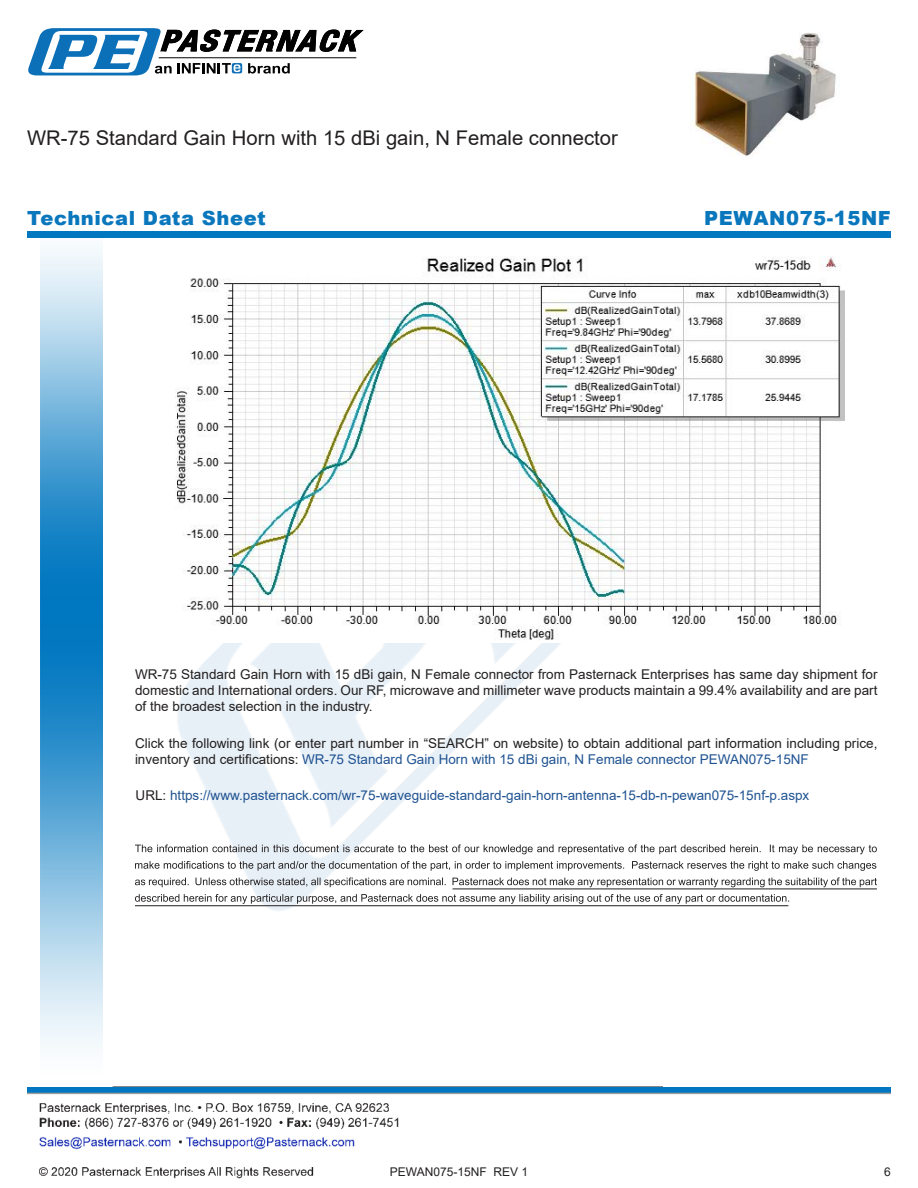
<style>
.page{position:relative;width:918px;height:1188px;background:#fff}
.page>*{position:absolute;margin:0;border:0;box-sizing:border-box;transform-origin:0 0}
.t1{font:20.25px "Arial";color:#221f1f}
.t2{font:900 19.5px "Arial";letter-spacing:.03em;color:#0a77bd}
.t3{font:13.5px/16.2px "Arial";color:#221f1f;text-align:justify}
.t4{font:13.5px "Arial";color:#1f5392}
.t5{font:12px "Arial";color:#221f1f}
.s1{color:#1f5392}
.s2{color:#221f1f}
</style>
<div class="page">
<img style="left:39px;top:1087px;width:623px;height:92px">
<img style="left:102px;top:248px;width:719px;height:722px">
<img style="left:27px;top:1088px;width:864px;height:9px">
<img style="left:40px;top:237px;width:62px;height:811px">
<div style="left:27px;top:231px;width:864px;height:6px;background:#0177c0"></div>
<svg style="left:28px;top:28px;width:336px;height:47px"></svg>
<img style="left:694px;top:33px;width:142px;height:123px">
<img style="left:168px;top:257px;width:676px;height:385px">
<svg style="left:135px;top:844px;width:742px;height:10px"></svg>
<svg style="left:135px;top:861px;width:741px;height:10px"></svg>
<svg style="left:135px;top:877px;width:742px;height:10px"></svg>
<svg style="left:135px;top:894px;width:654px;height:10px"></svg>
<hr style="left:453px;top:889px;width:424px;height:1px;background:#221f1f">
<hr style="left:135px;top:905px;width:653px;height:1px;background:#221f1f">
<h1 class="t1" style="left:27px;top:130px;width:592px">WR-75 Standard Gain Horn with 15 dBi gain, N Female connector</h1>
<h2 class="t2" style="left:27px;top:207px;width:240px">Technical Data Sheet</h2>
<h2 class="t2" style="left:704px;top:207px;width:188px">PEWAN075-15NF</h2>
<p class="t3" style="left:135px;top:667px;width:744px">WR-75 Standard Gain Horn with 15 dBi gain, N Female connector from Pasternack Enterprises has same day shipment for domestic and International orders. Our RF, microwave and millimeter wave products maintain a 99.4% availability and are part of the broadest selection in the industry.</p>
<p class="t3" style="left:135px;top:736px;width:744px">Click the following link (or enter part number in “SEARCH” on website) to obtain additional part information including price, inventory and certi昀椀cations: <span class="s1">WR-75 Standard Gain Horn with 15 dBi gain, N Female connector PEWAN075-15NF</span></p>
<p class="t4" style="left:136px;top:791px;width:675px"><span class="s2">URL:</span> https://www.pasternack.com/wr-75-waveguide-standard-gain-horn-antenna-15-db-n-pewan075-15nf-p.aspx</p>
<p class="t5" style="left:390px;top:1167px;width:140px">PEWAN075-15NF REV 1</p>
<p class="t5" style="left:884px;top:1167px;width:8px">6</p>
</div>
